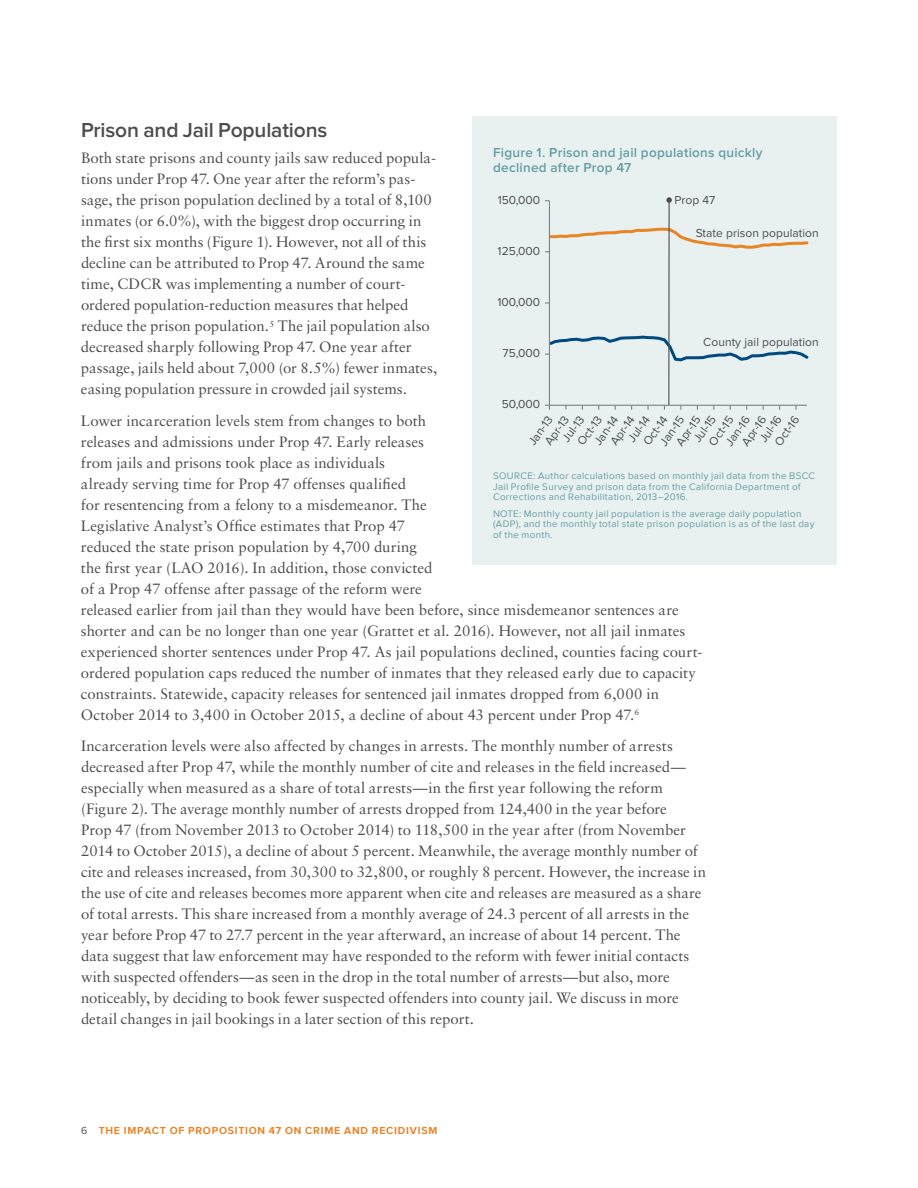
<style>
.page{position:relative;width:918px;height:1188px;background:#fff}
.page>*{position:absolute;margin:0;border:0;box-sizing:border-box;transform-origin:0 0}
.t1{font:600 21px "Proxima Nova";letter-spacing:-.01em;color:#4d4d4f}
.t2{font:15px/21px "Sabon";color:#4d4d4f}
.t3{font:600 13.5px/15px "Proxima Nova";letter-spacing:.02em;color:#649ea5}
.t4{font:12px/13.4px "Proxima Nova";letter-spacing:.005em;color:#4d4d4f}
.t5{font:700 10.5px "Proxima Nova";letter-spacing:.075em;color:#e98426}
.t6{font:9.75px/10.5px "Proxima Nova";letter-spacing:.035em;color:#649ea5}
.s1{font-weight:400;color:#4d4d4f}
</style>
<div class="page">
<div style="left:472px;top:116px;width:365px;height:449px;background:#e8f0f0"></div>
<hr style="left:668px;top:200px;width:2px;height:205px;background:#4d4d4f">
<svg style="left:666px;top:197px;width:6px;height:6px"></svg>
<hr style="left:549px;top:201px;width:1px;height:204px;background:#808285">
<svg style="left:545px;top:334px;width:264px;height:29px"></svg>
<svg style="left:545px;top:226px;width:264px;height:26px"></svg>
<hr style="left:549px;top:405px;width:258px;height:1px;background:#808285">
<h1 class="t1" style="left:81px;top:120px;width:248px">Prison and Jail Populations</h1>
<p class="t2" style="left:81px;top:147px;width:358px">Both state prisons and county jails saw reduced popula&shy;tions under Prop 47. One year after the reform’s pas&shy;sage, the prison population declined by a total of 8,100 inmates (or 6.0%), with the biggest drop occurring in the first six months (Figure 1). However, not all of this decline can be attributed to Prop 47. Around the same time, CDCR was implementing a number of court&shy;ordered population-reduction measures that helped reduce the prison population.<sup>5</sup> The jail population also decreased sharply following Prop 47. One year after passage, jails held about 7,000 (or 8.5%) fewer inmates, easing population pressure in crowded jail systems.</p>
<p class="t2" style="left:81px;top:410px;width:623px">Lower incarceration levels stem from changes to both<br>releases and admissions under Prop 47. Early releases<br>from jails and prisons took place as individuals<br>already serving time for Prop 47 offenses qualified<br>for resentencing from a felony to a misdemeanor. The<br>Legislative Analyst’s Office estimates that Prop 47<br>reduced the state prison population by 4,700 during<br>the first year (LAO 2016). In addition, those convicted<br>of a Prop 47 offense after passage of the reform were<br>released earlier from jail than they would have been before, since misdemeanor sentences are shorter and can be no longer than one year (Grattet et al. 2016). However, not all jail inmates experienced shorter sentences under Prop 47. As jail populations declined, counties facing court&shy;ordered population caps reduced the number of inmates that they released early due to capacity constraints. Statewide, capacity releases for sentenced jail inmates dropped from 6,000 in October 2014 to 3,400 in October 2015, a decline of about 43 percent under Prop 47.<sup>6</sup></p>
<p class="t2" style="left:81px;top:735px;width:627px">Incarceration levels were also affected by changes in arrests. The monthly number of arrests decreased after Prop 47, while the monthly number of cite and releases in the field increased— especially when measured as a share of total arrests—in the first year following the reform (Figure 2). The average monthly number of arrests dropped from 124,400 in the year before<br>Prop 47 (from November 2013 to October 2014) to 118,500 in the year after (from November 2014 to October 2015), a decline of about 5 percent. Meanwhile, the average monthly number of cite and releases increased, from 30,300 to 32,800, or roughly 8 percent. However, the increase in the use of cite and releases becomes more apparent when cite and releases are measured as a share of total arrests. This share increased from a monthly average of 24.3 percent of all arrests in the year before Prop 47 to 27.7 percent in the year afterward, an increase of about 14 percent. The data suggest that law enforcement may have responded to the reform with fewer initial contacts with suspected offenders—as seen in the drop in the total number of arrests—but also, more noticeably, by deciding to book fewer suspected offenders into county jail. We discuss in more detail changes in jail bookings in a later section of this report.</p>
<p class="t3" style="left:493px;top:145px;width:271px">Figure 1. Prison and jail populations quickly declined after Prop 47</p>
<p class="t4" style="left:498px;top:194px;width:44px">150,000</p>
<p class="t4" style="left:674px;top:194px;width:43px">Prop 47</p>
<p class="t4" style="left:696px;top:227px;width:125px">State prison population</p>
<p class="t4" style="left:498px;top:245px;width:44px">125,000</p>
<p class="t4" style="left:497px;top:296px;width:44px">100,000</p>
<p class="t4" style="left:703px;top:336px;width:117px">County jail population</p>
<p class="t4" style="left:503px;top:347px;width:39px">75,000</p>
<p class="t4" style="left:502px;top:398px;width:40px">50,000</p>
<p class="t4" style="left:625px;top:437px;width:31px;rotate:-54deg">Jul-14</p>
<p class="t4" style="left:757px;top:437px;width:31px;rotate:-54deg">Jul-16</p>
<p class="t4" style="left:560px;top:437px;width:31px;rotate:-54deg">Jul-13</p>
<p class="t4" style="left:691px;top:437px;width:31px;rotate:-54deg">Jul-15</p>
<p class="t4" style="left:592px;top:440px;width:35px;rotate:-54deg">Jan-14</p>
<p class="t4" style="left:641px;top:440px;width:35px;rotate:-54deg">Oct-14</p>
<p class="t4" style="left:608px;top:440px;width:35px;rotate:-54deg">Apr-14</p>
<p class="t4" style="left:772px;top:441px;width:35px;rotate:-54deg">Oct-16</p>
<p class="t4" style="left:739px;top:441px;width:35px;rotate:-54deg">Apr-16</p>
<p class="t4" style="left:723px;top:441px;width:35px;rotate:-54deg">Jan-16</p>
<p class="t4" style="left:531px;top:432px;width:35px;text-indent:-10px;rotate:-54deg">Jan-13<br>Apr-13</p>
<p class="t4" style="left:575px;top:440px;width:35px;rotate:-54deg">Oct-13</p>
<p class="t4" style="left:706px;top:441px;width:35px;rotate:-54deg">Oct-15</p>
<p class="t4" style="left:674px;top:441px;width:35px;rotate:-54deg">Apr-15</p>
<p class="t4" style="left:657px;top:441px;width:35px;rotate:-54deg">Jan-15</p>
<p class="t6" style="left:493px;top:470px;width:324px">SOURCE: Author calculations based on monthly jail data from the BSCC<br>Jail Profile Survey and prison data from the California Department of<br>Corrections and Rehabilitation, 2013–2016.</p>
<p class="t6" style="left:493px;top:508px;width:323px">NOTE: Monthly county jail population is the average daily population (ADP), and the monthly total state prison population is as of the last day of the month.</p>
<p class="t5" style="left:81px;top:1123px;width:358px"><span class="s1">6</span> THE IMPACT OF PROPOSITION 47 ON CRIME AND RECIDIVISM</p>
</div>
